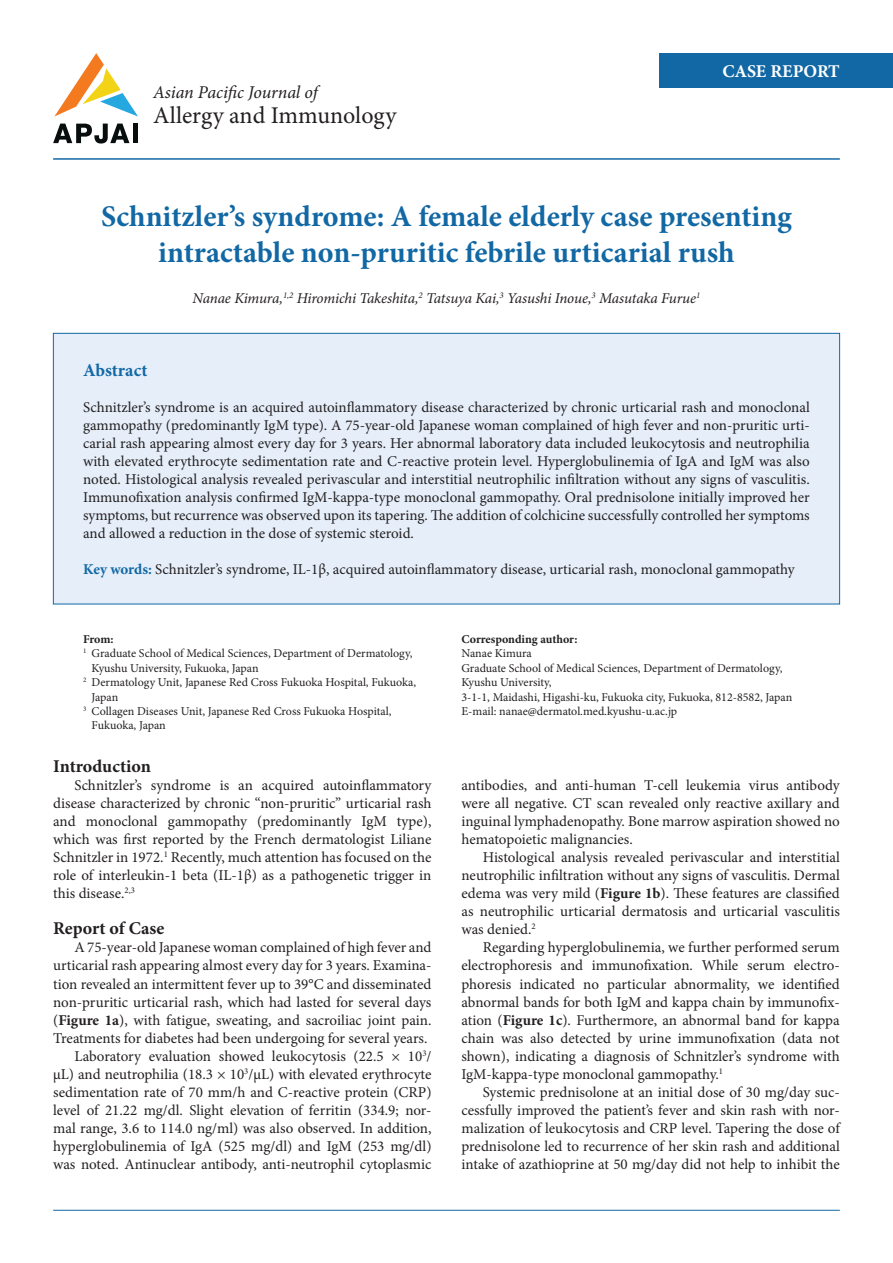
<style>
.page{position:relative;width:893px;height:1263px;background:#fff}
.page>*{position:absolute;margin:0;border:0;box-sizing:border-box;transform-origin:0 0}
.t1{font:700 30px/36px "Minion Pro";color:#1168a4;text-align:center}
.t2{font:24px "Minion Pro";color:#231f20}
.t3{font:700 18px "Minion Pro";letter-spacing:-.005em;color:#231f20}
.t4{font:italic 18px "Minion Pro";letter-spacing:-.01em;color:#231f20}
.t5{font:700 18px "Minion Pro";letter-spacing:-.005em;color:#fff}
.t6{font:700 18px "Minion Pro";color:#1168a4}
.t7{font:15px/18px "Minion Pro";color:#231f20;text-align:justify}
.t8{font:italic 15px "Minion Pro";letter-spacing:-.015em;color:#231f20}
.t9{font:12px/14.4px "Minion Pro";color:#231f20}
.t10{font:700 12px "Minion Pro";letter-spacing:-.005em;color:#231f20}
.s1{font-weight:700;color:#1168a4}
.s2{font-weight:700}
</style>
<div class="page">
<div style="left:53px;top:333px;width:787px;height:271px;background:#e5eef9;border:1px solid #1168a4"></div>
<div style="left:659px;top:53px;width:234px;height:34px;background:#1168a4"></div>
<svg style="left:54px;top:53px;width:84px;height:63px"></svg>
<div style="left:133px;top:124px;width:5px;height:19px;background:#080d0d"></div>
<svg style="left:53px;top:123px;width:76px;height:21px"></svg>
<hr style="left:53px;top:158px;width:787px;height:2px;background:#1168a4">
<hr style="left:53px;top:1210px;width:787px;height:1px;background:#1168a4">
<p class="t4" style="left:153px;top:80px;width:166px">Asian Pacific Journal of</p>
<p class="t2" style="left:153px;top:100px;width:245px">Allergy and Immunology</p>
<p class="t5" style="left:722px;top:58px;width:119px">CASE REPORT</p>
<p class="t1" style="left:101px;top:198px;width:692px">Schnitzler’s syndrome: A female elderly case presenting intractable non-pruritic febrile urticarial rush</p>
<p class="t8" style="left:193px;top:288px;width:509px">Nanae Kimura,<sup>1,2</sup> Hiromichi Takeshita,<sup>2</sup> Tatsuya Kai,<sup>3</sup> Yasushi Inoue,<sup>3</sup> Masutaka Furue<sup>1</sup></p>
<p class="t6" style="left:83px;top:358px;width:66px">Abstract</p>
<p class="t7" style="left:83px;top:398px;width:728px">Schnitzler’s syndrome is an acquired autoinflammatory disease characterized by chronic urticarial rash and monoclonal gammopathy (predominantly IgM type). A 75-year-old Japanese woman complained of high fever and non-pruritic urti&shy;carial rash appearing almost every day for 3 years. Her abnormal laboratory data included leukocytosis and neutrophilia with elevated erythrocyte sedimentation rate and C-reactive protein level. Hyperglobulinemia of IgA and IgM was also noted. Histological analysis revealed perivascular and interstitial neutrophilic infiltration without any signs of vasculitis.<br>Immunofixation analysis confirmed IgM-kappa-type monoclonal gammopathy. Oral prednisolone initially improved her symptoms, but recurrence was observed upon its tapering. The addition of colchicine successfully controlled her symptoms and allowed a reduction in the dose of systemic steroid.</p>
<p class="t7" style="left:83px;top:560px;width:713px"><span class="s1">Key words:</span> Schnitzler’s syndrome, IL-1β, acquired autoinflammatory disease, urticarial rash, monoclonal gammopathy</p>
<p class="t10" style="left:83px;top:631px;width:32px">From:</p>
<p class="t9" style="left:92px;top:646px;width:322px;text-indent:-9px"><sup>1</sup> Graduate School of Medical Sciences, Department of Dermatology,<br>Kyushu University, Fukuoka, Japan</p>
<p class="t9" style="left:92px;top:675px;width:326px;text-indent:-9px"><sup>2</sup> Dermatology Unit, Japanese Red Cross Fukuoka Hospital, Fukuoka,<br>Japan</p>
<p class="t9" style="left:92px;top:704px;width:301px;text-indent:-9px"><sup>3</sup> Collagen Diseases Unit, Japanese Red Cross Fukuoka Hospital,<br>Fukuoka, Japan</p>
<p class="t3" style="left:53px;top:754px;width:99px">Introduction</p>
<p class="t7" style="left:53px;top:777px;width:380px;text-indent:21px">Schnitzler’s syndrome is an acquired autoinflammatory disease characterized by chronic “non-pruritic” urticarial rash and monoclonal gammopathy (predominantly IgM type), which was first reported by the French dermatologist Liliane Schnitzler in 1972.<sup>1</sup> Recently, much attention has focused on the role of interleukin-1 beta (IL-1β) as a pathogenetic trigger in this disease.<sup>2,3</sup></p>
<p class="t3" style="left:53px;top:916px;width:113px">Report of Case</p>
<p class="t7" style="left:53px;top:939px;width:380px;text-indent:21px">A 75-year-old Japanese woman complained of high fever and urticarial rash appearing almost every day for 3 years. Examina&shy;tion revealed an intermittent fever up to 39°C and disseminated non-pruritic urticarial rash, which had lasted for several days (<span class="s2">Figure 1a</span>), with fatigue, sweating, and sacroiliac joint pain.<br>Treatments for diabetes had been undergoing for several years.</p>
<p class="t7" style="left:53px;top:1047px;width:380px;text-indent:21px">Laboratory evaluation showed leukocytosis (22.5 × 10<sup>3</sup>/ µL) and neutrophilia (18.3 × 10<sup>3</sup>/µL) with elevated erythrocyte sedimentation rate of 70 mm/h and C-reactive protein (CRP) level of 21.22 mg/dl. Slight elevation of ferritin (334.9; nor&shy;mal range, 3.6 to 114.0 ng/ml) was also observed. In addition, hyperglobulinemia of IgA (525 mg/dl) and IgM (253 mg/dl) was noted. Antinuclear antibody, anti-neutrophil cytoplasmic</p>
<p class="t10" style="left:461px;top:631px;width:117px">Corresponding author:</p>
<p class="t9" style="left:461px;top:646px;width:72px">Nanae Kimura</p>
<p class="t9" style="left:461px;top:661px;width:322px">Graduate School of Medical Sciences, Department of Dermatology,<br>Kyushu University,</p>
<p class="t9" style="left:461px;top:690px;width:332px">3-1-1, Maidashi, Higashi-ku, Fukuoka city, Fukuoka, 812-8582, Japan</p>
<p class="t9" style="left:461px;top:704px;width:217px">E-mail: nanae@dermatol.med.kyushu-u.ac.jp</p>
<p class="t7" style="left:461px;top:777px;width:380px">antibodies, and anti-human T-cell leukemia virus antibody were all negative. CT scan revealed only reactive axillary and inguinal lymphadenopathy. Bone marrow aspiration showed no hematopoietic malignancies.</p>
<p class="t7" style="left:461px;top:849px;width:380px;text-indent:21px">Histological analysis revealed perivascular and interstitial neutrophilic infiltration without any signs of vasculitis. Dermal edema was very mild (<span class="s2">Figure 1b</span>). These features are classified as neutrophilic urticarial dermatosis and urticarial vasculitis was denied.<sup>2</sup></p>
<p class="t7" style="left:461px;top:939px;width:380px;text-indent:21px">Regarding hyperglobulinemia, we further performed serum electrophoresis and immunofixation. While serum electro&shy;phoresis indicated no particular abnormality, we identified abnormal bands for both IgM and kappa chain by immunofix&shy;ation (<span class="s2">Figure 1c</span>). Furthermore, an abnormal band for kappa chain was also detected by urine immunofixation (data not shown), indicating a diagnosis of Schnitzler’s syndrome with IgM-kappa-type monoclonal gammopathy.<sup>1</sup></p>
<p class="t7" style="left:461px;top:1083px;width:380px;text-indent:21px">Systemic prednisolone at an initial dose of 30 mg/day suc&shy;cessfully improved the patient’s fever and skin rash with nor&shy;malization of leukocytosis and CRP level. Tapering the dose of prednisolone led to recurrence of her skin rash and additional intake of azathioprine at 50 mg/day did not help to inhibit the</p>
</div>
